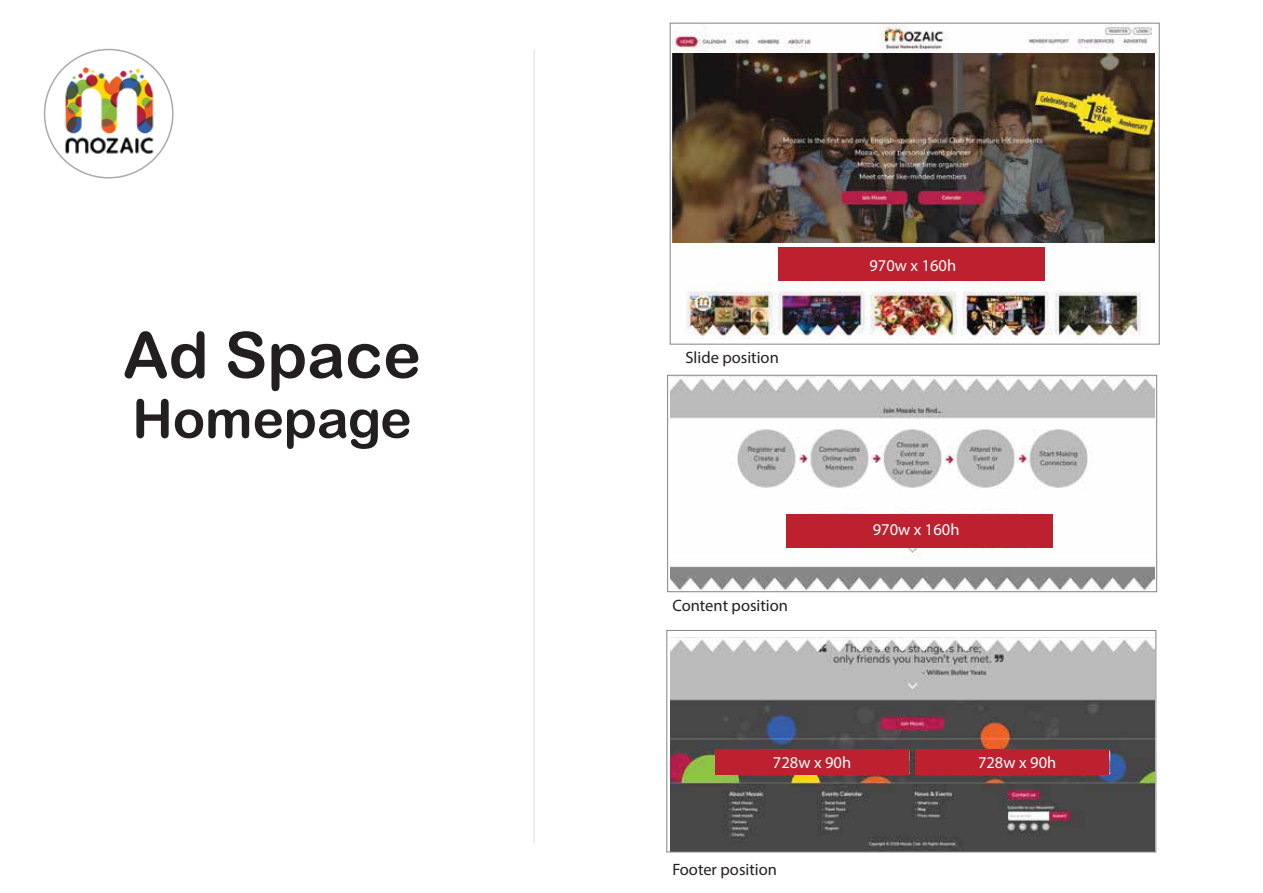
<style>
.page{position:relative;width:1263px;height:893px;background:#fff}
.page>*{position:absolute;margin:0;border:0;box-sizing:border-box;transform-origin:0 0}
.t1{font:63.9px "Arial Rounded MT Bold";color:#231f20}
.t2{font:53.4px "Arial Rounded MT Bold";color:#231f20}
.t3{font:16.5px "Myriad Pro";color:#231f20}
.t4{font:16.5px "Myriad Pro";color:#fff}
</style>
<div class="page">
<hr style="left:533px;top:50px;width:2px;height:793px;background:#e6e7e8">
<img style="left:670px;top:637px;width:484px;height:213px">
<img style="left:670px;top:377px;width:484px;height:213px">
<img style="left:672px;top:25px;width:480px;height:313px">
<div style="left:778px;top:247px;width:266px;height:34px;background:#bd202e"></div>
<div style="left:786px;top:514px;width:267px;height:34px;background:#bd202e"></div>
<div style="left:715px;top:749px;width:194px;height:26px;background:#bd202e"></div>
<div style="left:916px;top:749px;width:193px;height:26px;background:#bd202e"></div>
<div style="left:670px;top:23px;width:489px;height:321px;border:1px solid #838383"></div>
<div style="left:667px;top:375px;width:490px;height:217px;border:1px solid #838383"></div>
<div style="left:667px;top:630px;width:489px;height:222px;border:1px solid #838383"></div>
<img style="left:672px;top:53px;width:482px;height:190px">
<img style="left:57px;top:59px;width:104px;height:108px">
<h1 class="t1" style="left:123px;top:317px;width:300px">Ad Space</h1>
<h2 class="t2" style="left:132px;top:387px;width:281px">Homepage</h2>
<p class="t3" style="left:685px;top:347px;width:95px">Slide position</p>
<p class="t3" style="left:672px;top:596px;width:117px">Content position</p>
<p class="t4" style="left:869px;top:255px;width:88px">970w x 160h</p>
<p class="t4" style="left:873px;top:520px;width:88px">970w x 160h</p>
<p class="t4" style="left:773px;top:753px;width:80px">728w x 90h</p>
<p class="t4" style="left:978px;top:753px;width:80px">728w x 90h</p>
<p class="t3" style="left:672px;top:859px;width:106px">Footer position</p>
</div>
